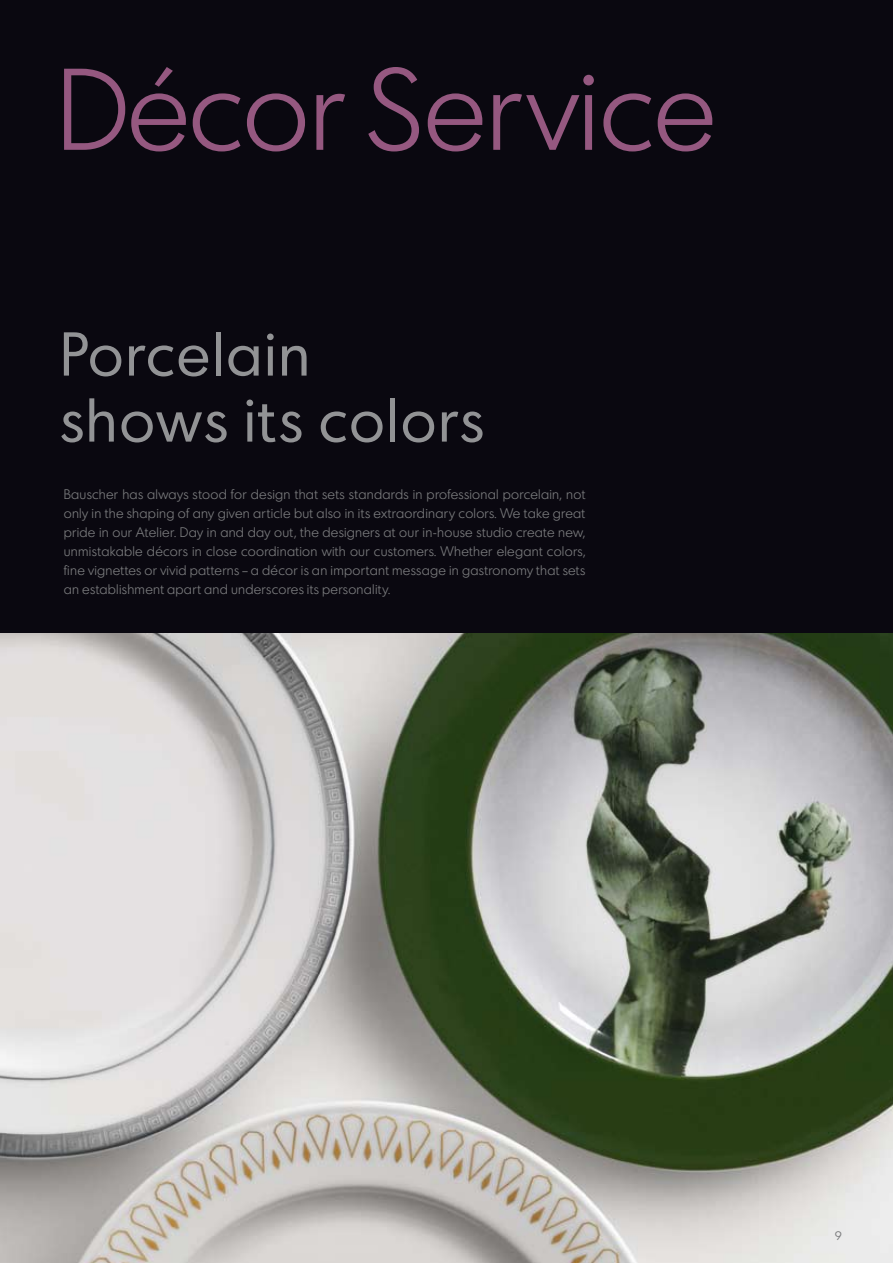
<style>
.page{position:relative;width:893px;height:1263px;background:#fff}
.page>*{position:absolute;margin:0;border:0;box-sizing:border-box;transform-origin:0 0}
.t1{font:300 112.5px "Bauscher";color:#955880}
.t2{font:60px/66px "Bauscher";letter-spacing:.035em;color:#929395}
.t3{font:300 13.5px/19px "Bauscher";letter-spacing:.02em;color:#7b7c7e;text-align:justify}
</style>
<div class="page">
<img style="left:0;top:633px;width:893px;height:630px">
<div style="left:0;top:0;width:893px;height:633px;background:#0a0810"></div>
<h1 class="t1" style="left:57px;top:41px;width:661px">Décor Service</h1>
<h2 class="t2" style="left:60px;top:321px;width:425px">Porcelain shows its colors</h2>
<p class="t3" style="left:64px;top:484px;width:523px">Bauscher has always stood for design that sets standards in professional porcelain, not only in the shaping of any given article but also in its extraordinary colors. We take great pride in our Atelier. Day in and day out, the designers at our in-house studio create new, unmistakable décors in close coordination with our customers. Whether elegant colors, fine vignettes or vivid patterns – a décor is an important message in gastronomy that sets an establishment apart and underscores its personality.</p>
</div>
